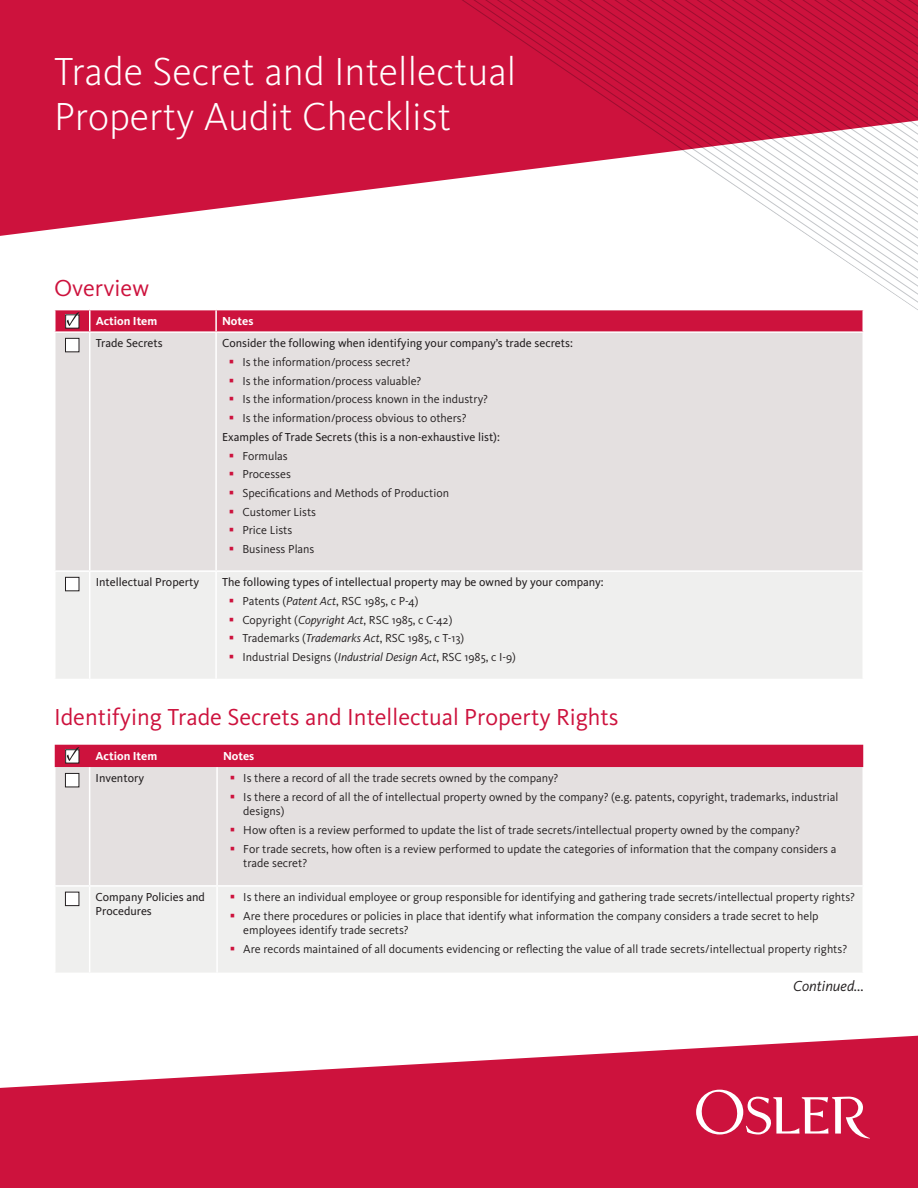
<style>
.page{position:relative;width:918px;height:1188px;background:#fff}
.page>*{position:absolute;margin:0;border:0;box-sizing:border-box;transform-origin:0 0}
.t1{font:300 40.5px/45px "Kievit OT";color:#fff}
.t2{font:24px "Kievit OT";color:#cd123d}
.t3{font:italic 15px "Kievit Pro";color:#231f20}
.t4{font:12px/14.4px "Kievit OT";color:#231f20}
.t5{font:12px/18.8px "Kievit OT";color:#231f20}
.t6{font:700 12px "Kievit Pro";color:#fff}
.s1{color:#cd123d}
.s2{font-style:inherit}
.s3{font-family:"Kievit Pro";font-style:italic}
</style>
<div class="page">
<svg style="left:0;top:0;width:440px;height:236px;background:#d22d53"></svg>
<div style="left:56px;top:333px;width:806px;height:237px;background:#e4e0e0"></div>
<div style="left:56px;top:572px;width:806px;height:107px;background:#efefee"></div>
<hr style="left:89px;top:333px;width:1px;height:237px;background:#fff">
<hr style="left:215px;top:333px;width:2px;height:237px;background:#fff">
<hr style="left:89px;top:572px;width:1px;height:107px;background:#fff">
<hr style="left:215px;top:572px;width:2px;height:107px;background:#fff">
<div style="left:65px;top:338px;width:14px;height:14px;background:#fff"></div>
<div style="left:65px;top:338px;width:14px;height:14px;border:1px solid #231f20"></div>
<div style="left:65px;top:577px;width:14px;height:14px;background:#fff"></div>
<div style="left:65px;top:577px;width:14px;height:14px;border:1px solid #231f20"></div>
<div style="left:56px;top:767px;width:806px;height:118px;background:#e4e0e0"></div>
<div style="left:56px;top:887px;width:806px;height:86px;background:#efefee"></div>
<hr style="left:89px;top:767px;width:1px;height:118px;background:#fff">
<hr style="left:216px;top:767px;width:2px;height:118px;background:#fff">
<hr style="left:89px;top:887px;width:1px;height:86px;background:#fff">
<hr style="left:216px;top:887px;width:2px;height:86px;background:#fff">
<div style="left:65px;top:773px;width:14px;height:14px;background:#fff"></div>
<div style="left:65px;top:773px;width:14px;height:14px;border:1px solid #231f20"></div>
<div style="left:65px;top:892px;width:14px;height:14px;background:#fff"></div>
<div style="left:65px;top:892px;width:14px;height:14px;border:1px solid #231f20"></div>
<svg style="left:440px;top:0;width:478px;height:311px"></svg>
<svg style="left:0;top:1036px;width:918px;height:152px;fill:#cd123d"></svg>
<svg style="left:696px;top:1090px;width:174px;height:48px"></svg>
<div style="left:55px;top:745px;width:808px;height:22px;background:#cd123d"></div>
<svg style="left:55px;top:310px;width:808px;height:22px;background:#cf1f47"></svg>
<h1 class="t1" style="left:54px;top:48px;width:464px">Trade Secret and Intellectual<br>Property Audit Checklist</h1>
<h2 class="t2" style="left:54px;top:274px;width:97px">Overview</h2>
<p class="t6" style="left:96px;top:313px;width:63px">Action Item</p>
<p class="t6" style="left:222px;top:313px;width:33px">Notes</p>
<p class="t5" style="left:96px;top:334px;width:69px">Trade Secrets</p>
<p class="t5" style="left:222px;top:334px;width:352px">Consider the following when identifying your company’s trade secrets:</p>
<p class="t4" style="left:229px;top:355px;width:183px"><span class="s1">▪</span> Is the information/process secret?</p>
<p class="t4" style="left:229px;top:373px;width:194px"><span class="s1">▪</span> Is the information/process valuable?</p>
<p class="t4" style="left:229px;top:392px;width:261px"><span class="s1">▪</span> Is the information/process known in the industry?</p>
<p class="t5" style="left:222px;top:409px;width:279px;text-indent:7px"><span class="s1">▪</span> <span class="s2">Is the information/process obvious to others?<br></span>Examples of Trade Secrets (this is a non-exhaustive list):</p>
<p class="t4" style="left:229px;top:448px;width:61px"><span class="s1">▪</span> Formulas</p>
<p class="t4" style="left:229px;top:467px;width:64px"><span class="s1">▪</span> Processes</p>
<p class="t4" style="left:229px;top:486px;width:222px"><span class="s1">▪</span> Specifications and Methods of Production</p>
<p class="t4" style="left:229px;top:504px;width:89px"><span class="s1">▪</span> Customer Lists</p>
<p class="t4" style="left:229px;top:523px;width:65px"><span class="s1">▪</span> Price Lists</p>
<p class="t4" style="left:229px;top:542px;width:87px"><span class="s1">▪</span> Business Plans</p>
<p class="t5" style="left:96px;top:573px;width:105px">Intellectual Property</p>
<p class="t5" style="left:222px;top:573px;width:383px">The following types of intellectual property may be owned by your company:</p>
<p class="t4" style="left:229px;top:594px;width:191px"><span class="s1">▪</span> Patents (<span class="s3">Patent Act</span>, RSC 1985, c P-4)</p>
<p class="t4" style="left:229px;top:612px;width:225px"><span class="s1">▪</span> Copyright (<span class="s3">Copyright Act</span>, RSC 1985, c C-42)</p>
<p class="t4" style="left:229px;top:631px;width:237px"><span class="s1">▪</span> Trademarks (<span class="s3">Trademarks Act</span>, RSC 1985, c T-13)</p>
<p class="t4" style="left:229px;top:650px;width:289px"><span class="s1">▪</span> Industrial Designs (<span class="s3">Industrial Design Act</span>, RSC 1985, c I-9)</p>
<h2 class="t2" style="left:54px;top:703px;width:566px">Identifying Trade Secrets and Intellectual Property Rights</h2>
<p class="t6" style="left:96px;top:749px;width:63px">Action Item</p>
<p class="t6" style="left:223px;top:749px;width:33px">Notes</p>
<p class="t5" style="left:96px;top:769px;width:50px">Inventory</p>
<p class="t4" style="left:230px;top:771px;width:330px"><span class="s1">▪</span> Is there a record of all the trade secrets owned by the company?</p>
<p class="t4" style="left:243px;top:790px;width:596px;text-indent:-14px"><span class="s1">▪</span> Is there a record of all the of intellectual property owned by the company? (e.g. patents, copyright, trademarks, industrial designs)</p>
<p class="t4" style="left:230px;top:823px;width:572px"><span class="s1">▪</span> How often is a review performed to update the list of trade secrets/intellectual property owned by the company?</p>
<p class="t4" style="left:243px;top:842px;width:595px;text-indent:-14px"><span class="s1">▪</span> For trade secrets, how often is a review performed to update the categories of information that the company considers a trade secret?</p>
<p class="t5" style="left:96px;top:890px;width:111px;line-height:14.4px">Company Policies and<br>Procedures</p>
<p class="t4" style="left:230px;top:890px;width:627px"><span class="s1">▪</span> Is there an individual employee or group responsible for identifying and gathering trade secrets/intellectual property rights?</p>
<p class="t4" style="left:243px;top:908px;width:577px;text-indent:-14px"><span class="s1">▪</span> Are there procedures or policies in place that identify what information the company considers a trade secret to help employees identify trade secrets?</p>
<p class="t4" style="left:230px;top:942px;width:619px"><span class="s1">▪</span> Are records maintained of all documents evidencing or reflecting the value of all trade secrets/intellectual property rights?</p>
<p class="t3" style="left:793px;top:977px;width:72px">Continued...</p>
</div>
